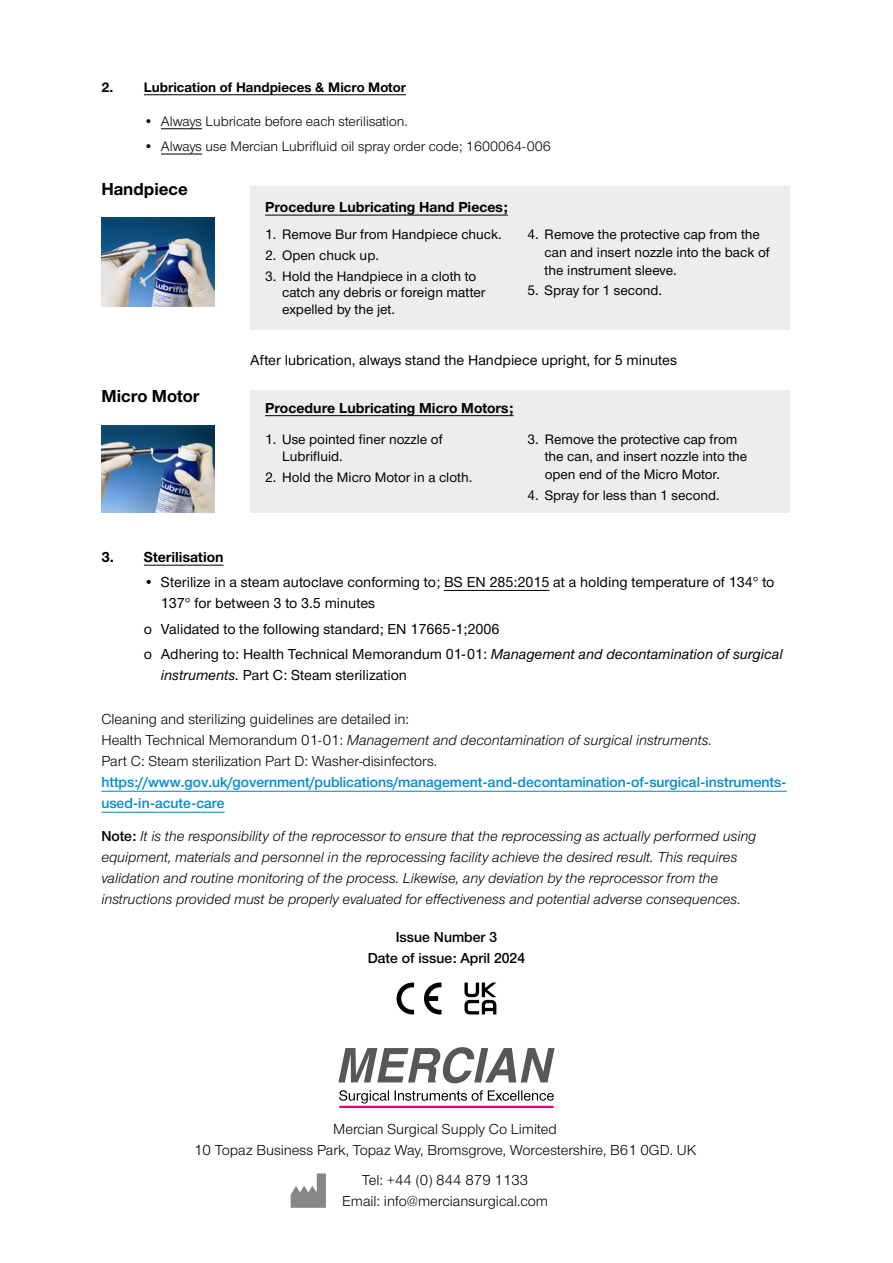
<style>
.page{position:relative;width:893px;height:1263px;background:#fff}
.page>*{position:absolute;margin:0;border:0;box-sizing:border-box;transform-origin:0 0}
.t1{font:700 18px "Nimbus San Nov";color:#000}
.t2{font:italic 15px/21px "Nimbus San Nov";color:#000}
.t3{font:500 15px/21px "Nimbus San Nov";color:#000}
.t4{font:15px/21px "Nimbus San Nov";color:#000;text-align:center}
.t5{font:15px/21px "Nimbus San Nov Sem Bol";color:#008bd2}
.t6{font:700 15px "Nimbus San Nov";color:#000}
.t7{font:15px/21px "Nimbus San Nov Sem Bol";color:#000;text-align:center}
.t8{font:500 14.25px/17.7px "Nimbus San Nov";color:#000}
.t9{font:14.25px "Nimbus San Nov";color:#000}
.t10{font:700 14.25px "Nimbus San Nov";color:#000}
.s1{font-family:"Nimbus San Nov Med Ita";font-weight:400}
.s2{font-style:italic}
.s3{font-family:"Nimbus San Nov Sem Bol";font-style:normal}
</style>
<div class="page">
<div style="left:250px;top:390px;width:540px;height:123px;background:#ededed"></div>
<hr style="left:339px;top:1106px;width:215px;height:2px;background:#e6007d">
<svg style="left:338px;top:1047px;width:217px;height:36px"></svg>
<svg style="left:339px;top:1090px;width:215px;height:13px"></svg>
<svg style="left:291px;top:1173px;width:35px;height:35px"></svg>
<hr style="left:144px;top:94px;width:262px;height:1px;background:#000">
<hr style="left:161px;top:128px;width:41px;height:1px;background:#000">
<hr style="left:161px;top:154px;width:41px;height:1px;background:#000">
<hr style="left:144px;top:565px;width:80px;height:1px;background:#000">
<hr style="left:444px;top:590px;width:105px;height:1px;background:#000">
<img style="left:101px;top:218px;width:114px;height:88px">
<img style="left:101px;top:425px;width:114px;height:88px">
<hr style="left:265px;top:415px;width:249px;height:1px;background:#000">
<div style="left:250px;top:187px;width:540px;height:143px;background:#ededed"></div>
<hr style="left:265px;top:215px;width:243px;height:1px;background:#000">
<hr style="left:101px;top:791px;width:686px;height:1px;background:#008bd2">
<hr style="left:101px;top:812px;width:124px;height:1px;background:#008bd2">
<svg style="left:397px;top:982px;width:17px;height:32px"></svg>
<svg style="left:424px;top:982px;width:17px;height:32px"></svg>
<svg style="left:464px;top:982px;width:32px;height:32px"></svg>
<p class="t10" style="left:101px;top:77px;width:306px">2. Lubrication of Handpieces &amp; Micro Motor</p>
<p class="t9" style="left:144px;top:112px;width:265px">• Always Lubricate before each sterilisation.</p>
<p class="t9" style="left:144px;top:137px;width:409px">• Always use Mercian Lubrifluid oil spray order code; 1600064-006</p>
<p class="t1" style="left:101px;top:177px;width:88px">Handpiece</p>
<p class="t1" style="left:101px;top:384px;width:100px">Micro Motor</p>
<p class="t6" style="left:265px;top:197px;width:244px">Procedure Lubricating Hand Pieces;</p>
<p class="t8" style="left:265px;top:225px;width:238px">1. Remove Bur from Handpiece chuck.</p>
<p class="t8" style="left:265px;top:246px;width:115px">2. Open chuck up.</p>
<p class="t8" style="left:282px;top:267px;width:205px;line-height:16.5px;text-indent:-17px">3. Hold the Handpiece in a cloth to catch any debris or foreign matter expelled by the jet.</p>
<p class="t8" style="left:545px;top:225px;width:227px;text-indent:-17px">4. Remove the protective cap from the can and insert nozzle into the back of the instrument sleeve.</p>
<p class="t8" style="left:528px;top:281px;width:136px">5. Spray for 1 second.</p>
<p class="t3" style="left:250px;top:348px;width:428px">After lubrication, always stand the Handpiece upright, for 5 minutes</p>
<p class="t6" style="left:265px;top:397px;width:250px">Procedure Lubricating Micro Motors;</p>
<p class="t8" style="left:282px;top:429px;width:162px;text-indent:-17px">1. Use pointed finer nozzle of<br>Lubrifluid.</p>
<p class="t8" style="left:265px;top:468px;width:209px">2. Hold the Micro Motor in a cloth.</p>
<p class="t8" style="left:545px;top:429px;width:204px;text-indent:-17px">3. Remove the protective cap from the can, and insert nozzle into the open end of the Micro Motor.</p>
<p class="t8" style="left:528px;top:486px;width:194px">4. Spray for less than 1 second.</p>
<p class="t6" style="left:101px;top:547px;width:124px">3. Sterilisation</p>
<p class="t3" style="left:161px;top:571px;width:615px;text-indent:-17px">• Sterilize in a steam autoclave conforming to; BS EN 285:2015 at a holding temperature of 134° to<br>137° for between 3 to 3.5 minutes</p>
<p class="t3" style="left:144px;top:615px;width:640px;line-height:25.2px">o Validated to the following standard; EN 17665-1;2006<br>o Adhering to: Health Technical Memorandum 01-01: <span class="s1">Management and decontamination of surgical</span></p>
<p class="t3" style="left:161px;top:664px;width:248px"><span class="s1">instruments.</span> Part C: Steam sterilization</p>
<p class="t4" style="left:101px;top:708px;width:612px;text-align:left">Cleaning and sterilizing guidelines are detailed in:<br>Health Technical Memorandum 01-01: <span class="s2">Management and decontamination of surgical instruments.<br></span>Part C: Steam sterilization Part D: Washer-disinfectors.</p>
<p class="t5" style="left:101px;top:770px;width:687px">https://www.gov.uk/government/publications/management-and-decontamination-of-surgical-instruments&shy;used-in-acute-care</p>
<p class="t2" style="left:101px;top:824px;width:656px"><span class="s3">Note:</span> It is the responsibility of the reprocessor to ensure that the reprocessing as actually performed using equipment, materials and personnel in the reprocessing facility achieve the desired result. This requires validation and routine monitoring of the process. Likewise, any deviation by the reprocessor from the instructions provided must be properly evaluated for effectiveness and potential adverse consequences.</p>
<p class="t7" style="left:368px;top:926px;width:159px">Issue Number 3<br>Date of issue: April 2024</p>
<p class="t4" style="left:194px;top:1118px;width:503px">Mercian Surgical Supply Co Limited<br>10 Topaz Business Park, Topaz Way, Bromsgrove, Worcestershire, B61 0GD. UK</p>
<p class="t4" style="left:342px;top:1169px;width:208px">Tel: +44 (0) 844 879 1133<br>Email: info@merciansurgical.com</p>
</div>
